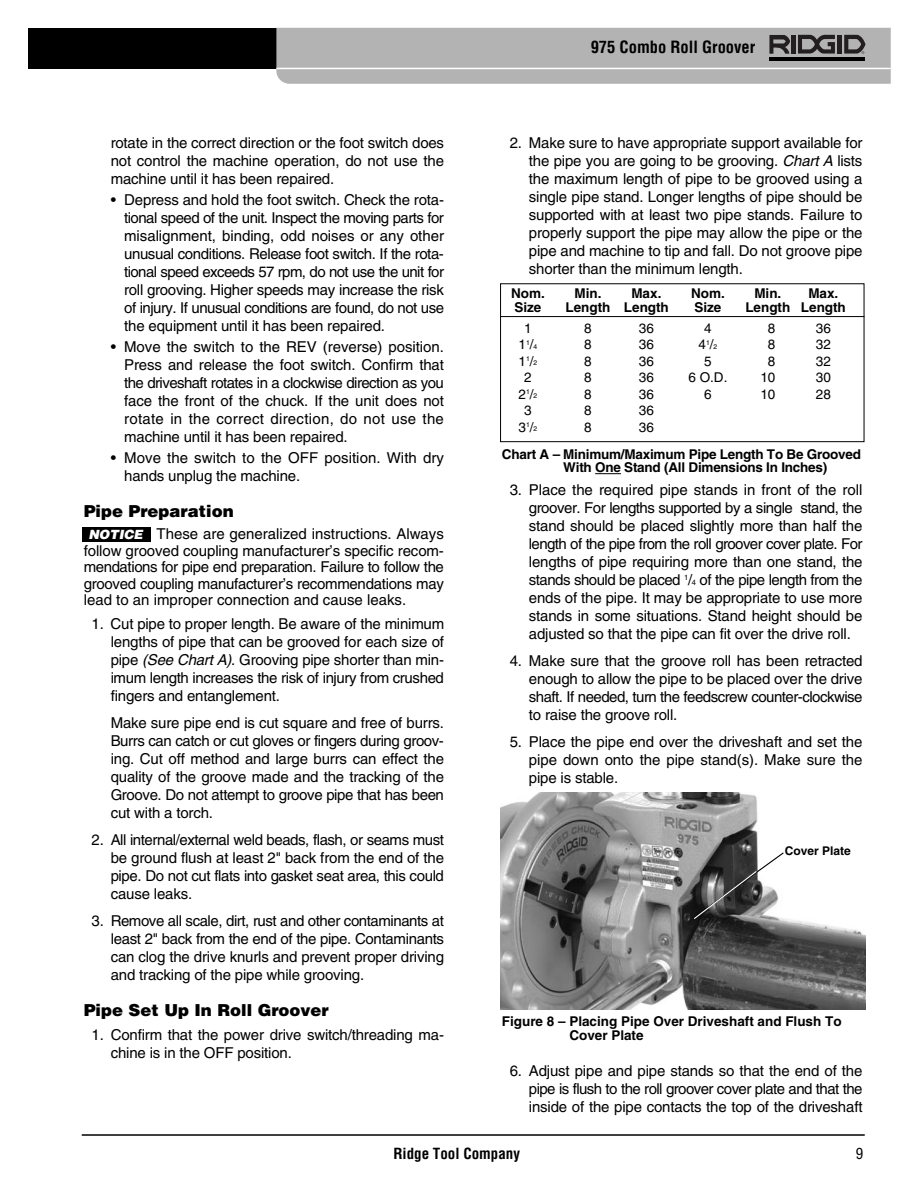
<style>
.page{position:relative;width:918px;height:1188px;background:#fff}
.page>*{position:absolute;margin:0;border:0;box-sizing:border-box;transform-origin:0 0}
.t1{font:900 16.5px "Helvetica";color:#000}
.t2{font:700 condensed 16.5px "Helvetica";color:#000}
.t3{font:15px/18px "Helvetica";letter-spacing:-.01em;color:#000;text-align:justify}
.t4{font:700 condensed 15px "Helvetica";color:#000}
.t5{font:condensed 15px "Helvetica";color:#000}
.t6{font:700 13.5px/13.5px "Helvetica";color:#000}
.t7{font:13.5px "Helvetica";color:#000}
.t8{font:italic 900 12.75px "Helvetica";color:#fff}
.t9{font:700 12px "Helvetica";color:#000}
.s1{font-style:italic}
.s2{font-size:6.75px}
.s3{font-size:7.5px}
</style>
<div class="page">
<hr style="left:82px;top:1134px;width:783px;height:2px;background:#000">
<div style="left:28px;top:28px;width:427px;height:41px;background:#000"></div>
<svg style="left:276px;top:28px;width:615px;height:56px;background:#aeaeae"></svg>
<div style="left:500px;top:283px;width:364px;height:159px;border:1px solid #000"></div>
<svg style="left:595px;top:473px;width:26px;height:1px"></svg>
<hr style="left:501px;top:316px;width:363px;height:1px;background:#000">
<div style="left:82px;top:527px;width:68px;height:14px;background:#000"></div>
<img style="left:501px;top:793px;width:364px;height:217px">
<svg style="left:692px;top:851px;width:93px;height:69px"></svg>
<p class="t3" style="left:111px;top:135px;width:335px">rotate in the correct direction or the foot switch does not control the machine operation, do not use the machine until it has been repaired.</p>
<p class="t3" style="left:124px;top:192px;width:321px;text-indent:-14px">• Depress and hold the foot switch. Check the rota&shy;tional speed of the unit. Inspect the moving parts for misalignment, binding, odd noises or any other unusual conditions. Release foot switch. If the rota&shy;tional speed exceeds 57 rpm, do not use the unit for roll grooving. Higher speeds may increase the risk of injury. If unusual conditions are found, do not use the equipment until it has been repaired.</p>
<p class="t3" style="left:124px;top:339px;width:321px;text-indent:-14px">• Move the switch to the REV (reverse) position.<br>Press and release the foot switch. Con firm that the driveshaft rotates in a clockwise direction as you face the front of the chuck. If the unit does not rotate in the correct direction, do not use the machine until it has been repaired.</p>
<p class="t3" style="left:124px;top:451px;width:321px;text-indent:-14px">• Move the switch to the OFF position. With dry hands unplug the machine.</p>
<p class="t1" style="left:84px;top:506px;width:152px">Pipe Preparation</p>
<p class="t3" style="left:84px;top:527px;width:362px;line-height:16.5px;text-indent:73px">These are generalized instructions. Always follow grooved coupling manufacturer’s specific recom&shy;mendations for pipe end preparation. Failure to follow the grooved coupling manufacturer’s recommendations may lead to an improper connection and cause leaks.</p>
<p class="t3" style="left:111px;top:617px;width:335px;text-indent:-19px">1. Cut pipe to proper length. Be aware of the minimum lengths of pipe that can be grooved for each size of pipe <span class="s1">(See ChartA)</span>. Grooving pipe shorter than min&shy;imum length increases the risk of injury from crushed fingers and entanglement.</p>
<p class="t3" style="left:111px;top:716px;width:335px">Make sure pipe end is cut square and free of burrs.<br>Burrs can catch or cut gloves or fingers during groov&shy;ing. Cut off method and large burrs can effect the quality of the groove made and the tracking of the Groove. Do not attempt to groove pipe that has been cut with a torch.</p>
<p class="t3" style="left:111px;top:833px;width:335px;text-indent:-19px">2. All internal/external weld beads, flash, or seams must be ground flush at least 2" back from the end of the pipe. Do not cut flats into gasket seat area, this could cause leaks.</p>
<p class="t3" style="left:111px;top:914px;width:335px;text-indent:-19px">3. Remove all scale, dirt, rust and other contaminants at least 2" back from the end of the pipe. Contaminants can clog the drive knurls and prevent proper driving and tracking of the pipe while grooving.</p>
<p class="t1" style="left:84px;top:1005px;width:247px">Pipe Set Up In Roll Groover</p>
<p class="t3" style="left:111px;top:1027px;width:335px;text-indent:-19px">1. Confirm that the power drive switch/threading ma - chine is in the OFF position.</p>
<p class="t8" style="left:88px;top:530px;width:58px">NOTICE</p>
<p class="t2" style="left:591px;top:41px;width:166px">975 Combo Roll Groover</p>
<p class="t3" style="left:529px;top:135px;width:335px;text-indent:-19px">2. Make sure to have appropriate support available for the pipe you are going to be grooving. <span class="s1">Chart A</span>lists the maximum length of pipe to be grooved using a single pipe stand. Longer lengths of pipe should be supported with at least two pipe stands. Failure to properly support the pipe may allow the pipe or the pipe and machine to tip and fall. Do not groove pipe shorter than the minimum length.</p>
<p class="t6" style="left:511px;top:288px;width:35px">Nom.</p>
<p class="t6" style="left:574px;top:288px;width:28px">Min.</p>
<p class="t6" style="left:631px;top:288px;width:32px">Max.</p>
<p class="t6" style="left:691px;top:288px;width:35px">Nom.</p>
<p class="t6" style="left:754px;top:288px;width:28px">Min.</p>
<p class="t6" style="left:808px;top:288px;width:32px">Max.</p>
<p class="t6" style="left:514px;top:302px;width:29px">Size</p>
<p class="t6" style="left:565px;top:302px;width:105px">Length Length</p>
<p class="t6" style="left:694px;top:302px;width:29px">Size</p>
<p class="t6" style="left:745px;top:302px;width:102px">Length Length</p>
<p class="t7" style="left:524px;top:323px;width:9px">1</p>
<p class="t7" style="left:584px;top:323px;width:9px">8</p>
<p class="t7" style="left:639px;top:323px;width:17px">36</p>
<p class="t7" style="left:704px;top:323px;width:9px">4</p>
<p class="t7" style="left:768px;top:323px;width:9px">8</p>
<p class="t7" style="left:816px;top:323px;width:17px">36</p>
<p class="t7" style="left:519px;top:340px;width:20px">1<sup>1</sup>/<span class="s2">4</span></p>
<p class="t7" style="left:584px;top:340px;width:9px">8</p>
<p class="t7" style="left:639px;top:340px;width:17px">36</p>
<p class="t7" style="left:699px;top:340px;width:20px">4<sup>1</sup>/<span class="s2">2</span></p>
<p class="t7" style="left:768px;top:340px;width:9px">8</p>
<p class="t7" style="left:816px;top:340px;width:17px">32</p>
<p class="t7" style="left:519px;top:356px;width:20px">1<sup>1</sup>/<span class="s2">2</span></p>
<p class="t7" style="left:584px;top:356px;width:9px">8</p>
<p class="t7" style="left:639px;top:356px;width:17px">36</p>
<p class="t7" style="left:704px;top:356px;width:9px">5</p>
<p class="t7" style="left:768px;top:356px;width:9px">8</p>
<p class="t7" style="left:816px;top:356px;width:17px">32</p>
<p class="t7" style="left:524px;top:373px;width:9px">2</p>
<p class="t7" style="left:584px;top:373px;width:9px">8</p>
<p class="t7" style="left:639px;top:373px;width:17px">36</p>
<p class="t7" style="left:688px;top:373px;width:41px">6 O.D.</p>
<p class="t7" style="left:760px;top:373px;width:17px">10</p>
<p class="t7" style="left:816px;top:373px;width:17px">30</p>
<p class="t7" style="left:519px;top:389px;width:20px">2<sup>1</sup>/<span class="s2">2</span></p>
<p class="t7" style="left:584px;top:389px;width:9px">8</p>
<p class="t7" style="left:639px;top:389px;width:17px">36</p>
<p class="t7" style="left:704px;top:389px;width:9px">6</p>
<p class="t7" style="left:760px;top:389px;width:17px">10</p>
<p class="t7" style="left:816px;top:389px;width:17px">28</p>
<p class="t7" style="left:524px;top:406px;width:9px">3</p>
<p class="t7" style="left:584px;top:406px;width:9px">8</p>
<p class="t7" style="left:639px;top:406px;width:17px">36</p>
<p class="t7" style="left:519px;top:422px;width:20px">3<sup>1</sup>/<span class="s2">2</span></p>
<p class="t7" style="left:584px;top:422px;width:9px">8</p>
<p class="t7" style="left:639px;top:422px;width:17px">36</p>
<p class="t6" style="left:563px;top:449px;width:299px;text-indent:-61px">Chart A – Minimum/Maximum Pipe Length To Be Grooved<br>With One Stand (All Dimensions In Inches)</p>
<p class="t3" style="left:529px;top:483px;width:335px;text-indent:-19px">3. Place the required pipe stands in front of the roll groover. For lengths supported by a single stand, the stand should be placed slightly more than half the length of the pipe from the roll groover cover plate. For lengths of pipe requiring more than one stand, the stands should be placed <sup>1</sup>/<span class="s3">4</span> of the pipe length from the ends of the pipe. It may be appropriate to use more stands in some situations. Stand height should be adjusted so that the pipe can fit over the drive roll.</p>
<p class="t3" style="left:529px;top:654px;width:335px;text-indent:-19px">4. Make sure that the groove roll has been retracted enough to allow the pipe to be placed over the drive shaft. If needed, turn the feedscrew counter-clockwise to raise the groove roll.</p>
<p class="t3" style="left:529px;top:735px;width:335px;text-indent:-19px">5. Place the pipe end over the driveshaft and set the pipe down onto the pipe stand(s). Make sure the pipe is stable.</p>
<p class="t9" style="left:785px;top:846px;width:68px">Cover Plate</p>
<p class="t6" style="left:569px;top:1016px;width:274px;text-indent:-68px">Figure 8 – Placing Pipe Over Driveshaft and Flush To<br>Cover Plate</p>
<p class="t3" style="left:529px;top:1063px;width:335px;text-indent:-19px">6. Adjust pipe and pipe stands so that the end of the pipe is flush to the roll groover cover plate and that the inside of the pipe contacts the top of the driveshaft</p>
<p class="t4" style="left:393px;top:1148px;width:128px">Ridge Tool Company</p>
<p class="t5" style="left:856px;top:1148px;width:9px">9</p>
</div>
